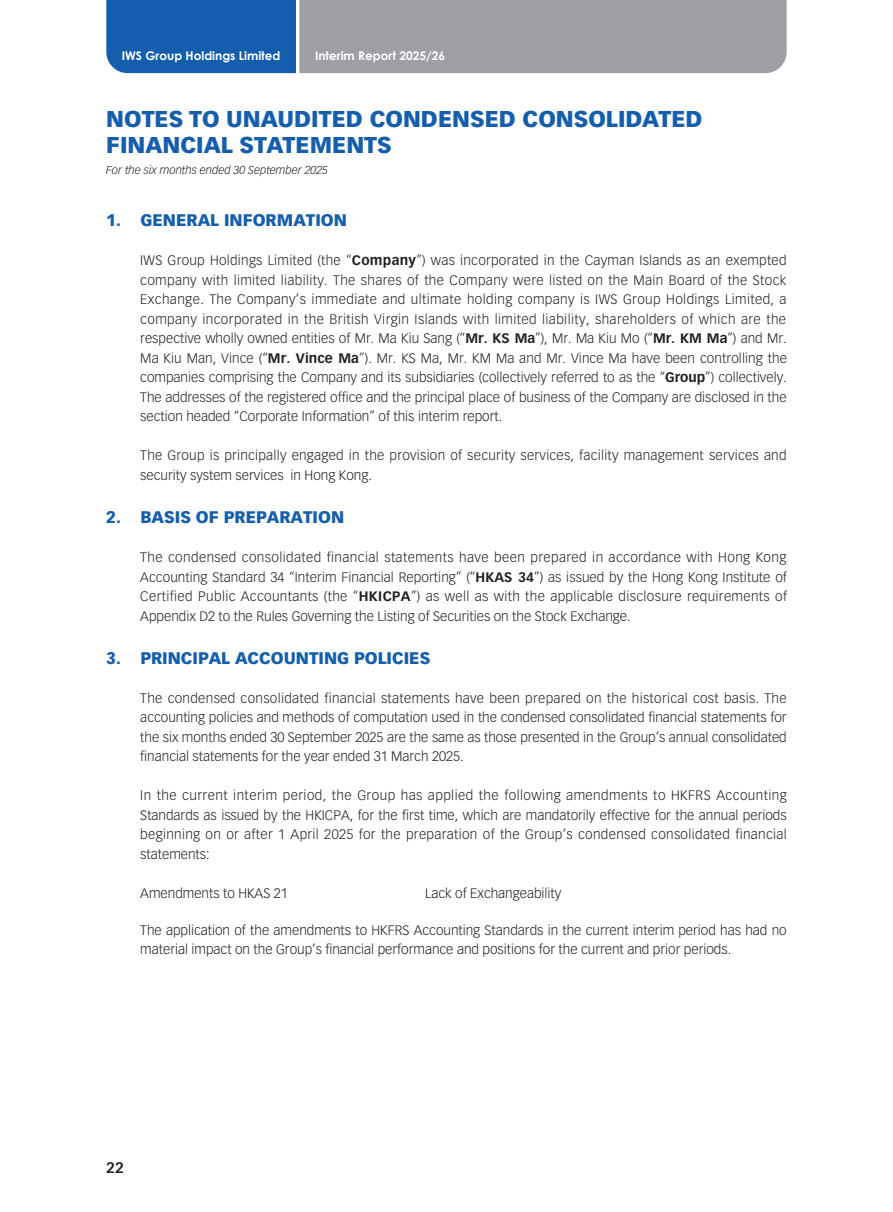
<style>
.page{position:relative;width:893px;height:1212px;background:#fff}
.page>*{position:absolute;margin:0;border:0;box-sizing:border-box;transform-origin:0 0}
.t1{font:900 22.5px/25.5px "Vectora LT Std";color:#145ead}
.t2{font:900 16.5px "Vectora LT Std";color:#145ead}
.t3{font:700 15px "Vectora LT Std";color:#231f20}
.t4{font:300 13.5px/19.5px "Vectora LT Std";color:#231f20;text-align:justify}
.t5{font:300 13.5px/19.5px "Vectora LT Std";letter-spacing:.02em;color:#231f20}
.t6{font:700 12px "Century Gothic";color:#fff}
.t7{font:italic 300 11.25px "Vectora LT Std";color:#231f20}
.s1{font-weight:700}
</style>
<div class="page">
<svg style="left:106px;top:0;width:681px;height:73px;background:#778da5"></svg>
<p class="t6" style="left:122px;top:46px;width:160px">IWS Group Holdings Limited</p>
<p class="t6" style="left:315px;top:46px;width:132px">Interim Report 2025/26</p>
<h1 class="t1" style="left:106px;top:106px;width:598px">NOTES TO UNAUDITED CONDENSED CONSOLIDATED<br>FINANCIAL STATEMENTS</h1>
<p class="t7" style="left:106px;top:163px;width:223px">For the six months ended 30 September 2025</p>
<p class="t2" style="left:106px;top:210px;width:242px">1. GENERAL INFORMATION</p>
<p class="t4" style="left:140px;top:251px;width:648px">IWS Group Holdings Limited (the “<span class="s1">Company</span>”) was incorporated in the Cayman Islands as an exempted company with limited liability. The shares of the Company were listed on the Main Board of the Stock Exchange. The Company’s immediate and ultimate holding company is IWS Group Holdings Limited, a company incorporated in the British Virgin Islands with limited liability, shareholders of which are the respective wholly owned entities of Mr. Ma Kiu Sang (“<span class="s1">Mr. KS Ma</span>”), Mr. Ma Kiu Mo (“<span class="s1">Mr. KM Ma</span>”) and Mr.<br>Ma Kiu Man, Vince (“<span class="s1">Mr. Vince Ma</span>”). Mr. KS Ma, Mr. KM Ma and Mr. Vince Ma have been controlling the companies comprising the Company and its subsidiaries (collectively referred to as the “<span class="s1">Group</span>”) collectively.<br>The addresses of the registered office and the principal place of business of the Company are disclosed in the section headed “Corporate Information” of this interim report.</p>
<p class="t5" style="left:140px;top:446px;width:648px">The Group is principally engaged in the provision of security services, facility management services and security system services in Hong Kong.</p>
<p class="t2" style="left:106px;top:507px;width:239px">2. BASIS OF PREPARATION</p>
<p class="t4" style="left:140px;top:548px;width:648px">The condensed consolidated financial statements have been prepared in accordance with Hong Kong Accounting Standard 34 “Interim Financial Reporting” (“<span class="s1">HKAS 34</span>”) as issued by the Hong Kong Institute of Certified Public Accountants (the “<span class="s1">HKICPA</span>”) as well as with the applicable disclosure requirements of Appendix D2 to the Rules Governing the Listing of Securities on the Stock Exchange.</p>
<p class="t2" style="left:106px;top:648px;width:326px">3. PRINCIPAL ACCOUNTING POLICIES</p>
<p class="t4" style="left:140px;top:688px;width:648px">The condensed consolidated financial statements have been prepared on the historical cost basis. The accounting policies and methods of computation used in the condensed consolidated financial statements for the six months ended 30 September 2025 are the same as those presented in the Group’s annual consolidated financial statements for the year ended 31 March 2025.</p>
<p class="t4" style="left:140px;top:786px;width:648px">In the current interim period, the Group has applied the following amendments to HKFRS Accounting Standards as issued by the HKICPA, for the first time, which are mandatorily effective for the annual periods beginning on or after 1 April 2025 for the preparation of the Group’s condensed consolidated financial statements:</p>
<p class="t4" style="left:140px;top:883px;width:149px">Amendments to HKAS 21</p>
<p class="t4" style="left:425px;top:883px;width:138px">Lack of Exchangeability</p>
<p class="t4" style="left:140px;top:920px;width:648px">The application of the amendments to HKFRS Accounting Standards in the current interim period has had no material impact on the Group’s financial performance and positions for the current and prior periods.</p>
<p class="t3" style="left:106px;top:1158px;width:19px">22</p>
</div>
